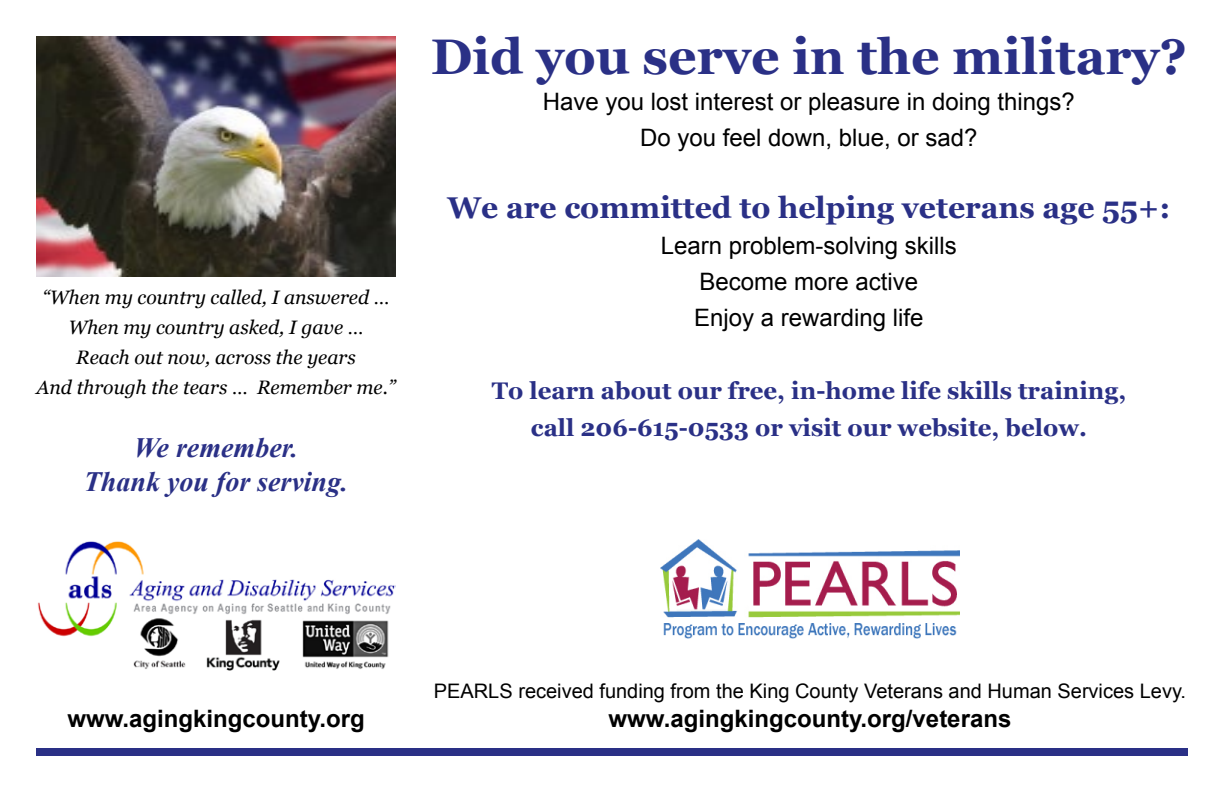
<style>
.page{position:relative;width:1224px;height:792px;background:#fff}
.page>*{position:absolute;margin:0;border:0;box-sizing:border-box;transform-origin:0 0}
.t1{font:700 50px "Georgia";color:#2a3086}
.t2{font:700 30px "Georgia";color:#2a3086}
.t3{font:italic 700 28px/33.6px "Times New Roman";color:#2a3086;text-align:center}
.t4{font:24px/36px "Arial";color:#000;text-align:center}
.t5{font:700 24px/37.2px "Georgia";color:#2a3086;text-align:center}
.t6{font:700 24px "Arial";color:#000}
.t7{font:20px "Arial";color:#000}
.t8{font:italic 19.4px/30px "Georgia";color:#000;text-align:center}
</style>
<div class="page">
<img style="left:36px;top:36px;width:360px;height:240px">
<div style="left:36px;top:748px;width:1152px;height:8px;background:#2a3086"></div>
<img style="left:660px;top:539px;width:300px;height:100px">
<img style="left:38px;top:541px;width:358px;height:130px">
<p class="t8" style="left:36px;top:282px;width:361px">“When my country called, I answered … When my country asked, I gave …<br>Reach out now, across the years<br>And through the tears … Remember me.”</p>
<p class="t3" style="left:84px;top:430px;width:266px">We remember.<br>Thank you for serving.</p>
<h1 class="t1" style="left:431px;top:24px;width:758px">Did you serve in the military?</h1>
<p class="t4" style="left:543px;top:84px;width:534px">Have you lost interest or pleasure in doing things?<br>Do you feel down, blue, or sad?</p>
<p class="t2" style="left:448px;top:188px;width:724px">We are committed to helping veterans age 55+:</p>
<p class="t4" style="left:661px;top:228px;width:298px">Learn problem-solving skills<br>Become more active<br>Enjoy a rewarding life</p>
<p class="t5" style="left:492px;top:372px;width:636px">To learn about our free, in-home life skills training, call 206-615-0533 or visit our website, below.</p>
<p class="t7" style="left:434px;top:678px;width:754px">PEARLS received funding from the King County Veterans and Human Services Levy.</p>
<p class="t6" style="left:67px;top:702px;width:299px">www.agingkingcounty.org</p>
<p class="t6" style="left:609px;top:702px;width:404px">www.agingkingcounty.org/veterans</p>
</div>
